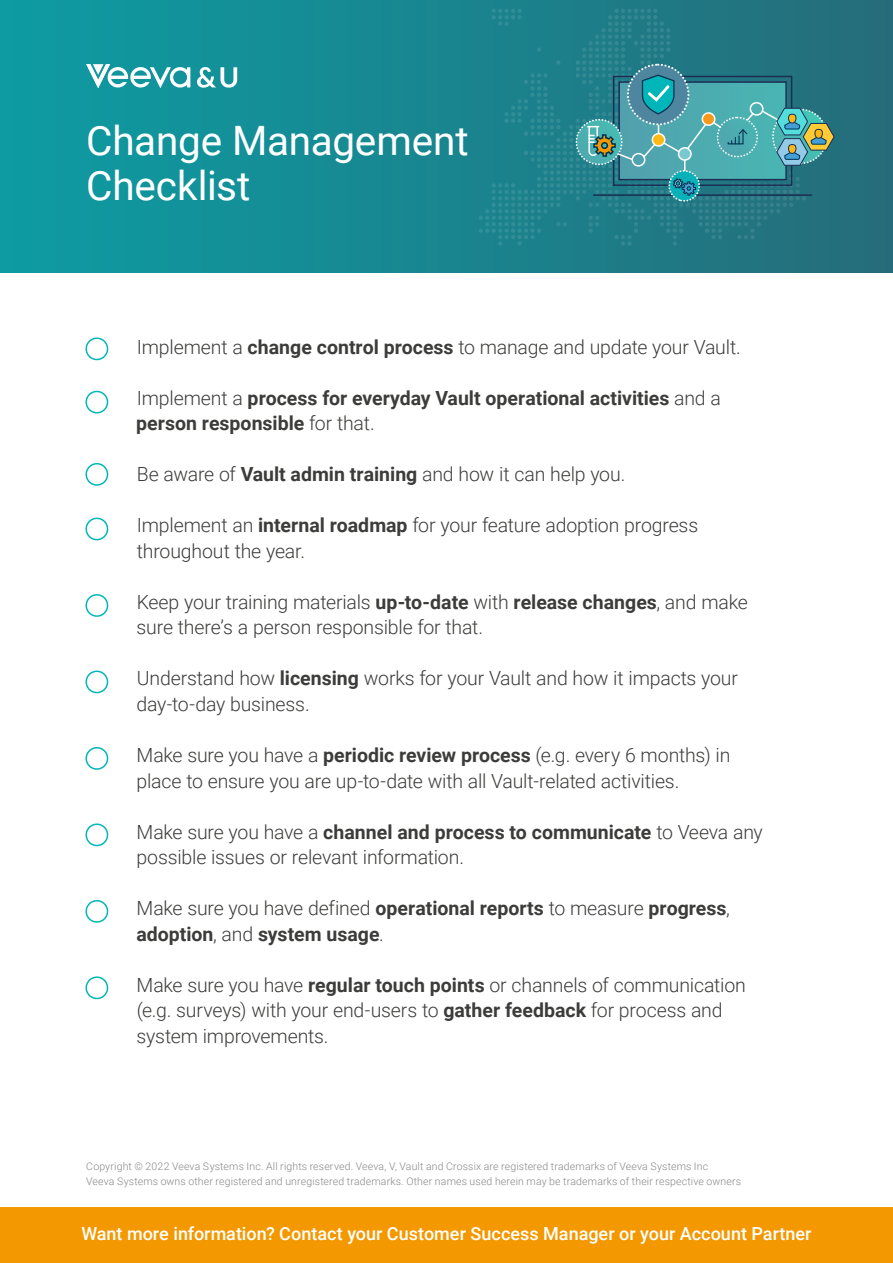
<style>
.page{position:relative;width:893px;height:1263px;background:#fff}
.page>*{position:absolute;margin:0;border:0;box-sizing:border-box;transform-origin:0 0}
.t1{font:40.5px/45px "Roboto";letter-spacing:-.005em;color:#fff}
.t2{font:300 19.5px/25.5px "Roboto";letter-spacing:-.01em;color:#3c3c3b}
.t3{font:700 19.5px/25.5px "Roboto";color:#3c3c3b}
.t4{font:500 18px "Roboto";color:#fff}
.t5{font:300 10.5px/15px "Roboto";letter-spacing:.015em;color:#878787}
.s1{font-weight:700}
.s2{font-weight:300}
</style>
<div class="page">
<div style="left:0;top:0;width:893px;height:272px;background:linear-gradient(to right,#0d9ca3,#266d7a)"></div>
<svg style="left:85px;top:337px;width:24px;height:24px"></svg>
<svg style="left:85px;top:390px;width:24px;height:24px"></svg>
<svg style="left:85px;top:463px;width:24px;height:23px"></svg>
<svg style="left:85px;top:517px;width:24px;height:24px"></svg>
<svg style="left:85px;top:594px;width:24px;height:23px"></svg>
<svg style="left:85px;top:670px;width:24px;height:24px"></svg>
<svg style="left:85px;top:747px;width:24px;height:23px"></svg>
<svg style="left:85px;top:823px;width:24px;height:24px"></svg>
<svg style="left:85px;top:900px;width:24px;height:23px"></svg>
<svg style="left:85px;top:976px;width:24px;height:24px"></svg>
<svg style="left:479px;top:9px;width:356px;height:237px"></svg>
<svg style="left:197px;top:67px;width:40px;height:21px"></svg>
<svg style="left:86px;top:64px;width:104px;height:25px"></svg>
<div style="left:0;top:1207px;width:893px;height:56px;background:#f49800"></div>
<h1 class="t1" style="left:86px;top:117px;width:384px">Change Management<br>Checklist</h1>
<p class="t2" style="left:137px;top:334px;width:606px">Implement a <span class="s1">change control process</span> to manage and update your Vault.</p>
<p class="t3" style="left:136px;top:385px;width:586px"><span class="s2">Implement a</span> process for everyday Vault operational activities <span class="s2">and a </span>person responsible <span class="s2">for that.</span></p>
<p class="t2" style="left:137px;top:461px;width:490px">Be aware of <span class="s1">Vault admin training</span> and how it can help you.</p>
<p class="t2" style="left:137px;top:512px;width:563px">Implement an <span class="s1">internal roadmap</span> for your feature adoption progress throughout the year.</p>
<p class="t2" style="left:137px;top:588px;width:613px">Keep your training materials <span class="s1">up-to-date</span> with <span class="s1">release changes</span>, and make sure there’s a person responsible for that.</p>
<p class="t2" style="left:137px;top:665px;width:603px">Understand how <span class="s1">licensing</span> works for your Vault and how it impacts your day-to-day business.</p>
<p class="t2" style="left:137px;top:741px;width:595px">Make sure you have a <span class="s1">periodic review process</span> (e.g. every 6 months) in place to ensure you are up-to-date with all Vault-related activities.</p>
<p class="t2" style="left:137px;top:818px;width:628px">Make sure you have a <span class="s1">channel and process to communicate</span> to Veeva any possible issues or relevant information.</p>
<p class="t3" style="left:136px;top:894px;width:595px"><span class="s2">Make sure you have defined</span> operational reports <span class="s2">to measure</span> progress<span class="s2">, </span>adoption<span class="s2">, and</span> system usage<span class="s2">.</span></p>
<p class="t2" style="left:137px;top:971px;width:611px">Make sure you have <span class="s1">regular touch points</span> or channels of communication (e.g. surveys) with your end-users to <span class="s1">gather feedback</span> for process and system improvements.</p>
<p class="t5" style="left:86px;top:1159px;width:656px">Copyright © 2022 Veeva Systems Inc. All rights reserved. Veeva, V, Vault and Crossix are registered trademarks of Veeva Systems Inc<br>Veeva Systems owns other registered and unregistered trademarks. Other names used herein may be trademarks of their respective owners</p>
<p class="t4" style="left:81px;top:1221px;width:732px">Want more information? Contact your Customer Success Manager or your Account Partner</p>
</div>
